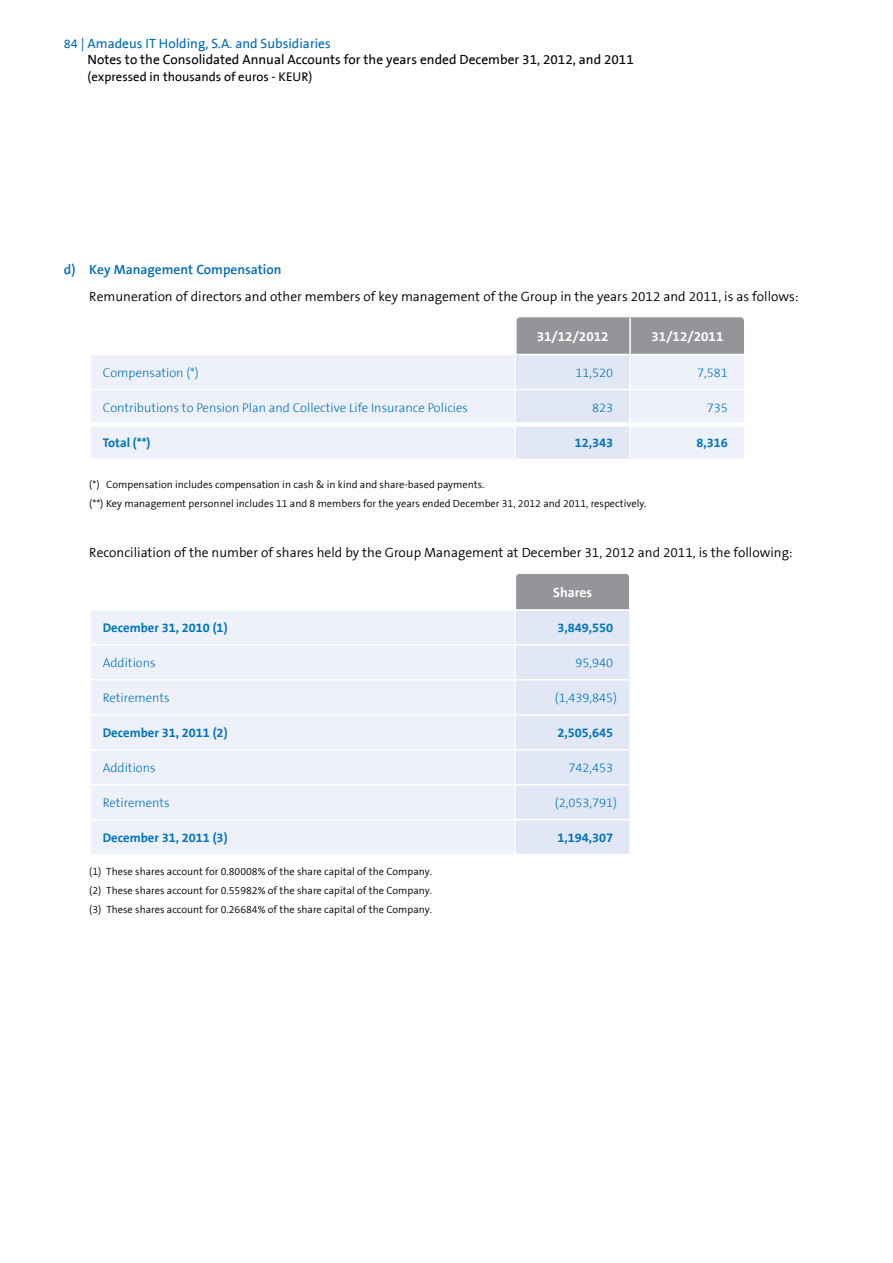
<style>
.page{position:relative;width:893px;height:1263px;background:#fff}
.page>*{position:absolute;margin:0;border:0;box-sizing:border-box;transform-origin:0 0}
.t1{font:300 13.5px "The Sans B4";color:#000}
.t2{font:13.5px/16.2px "The Sans B5 Plain";color:#000}
.t3{font:600 13.5px "The Sans B6";color:#006bb6}
.t4{font:700 13.5px "The Sans B7";color:#fff}
.t5{font:300 12.75px "The Sans B3";color:#0074bb}
.t6{font:700 12.75px "The Sans B7";color:#0074bb}
.t7{font:12.75px "The Sans B5 Plain";color:#000}
.t8{font:300 10.5px/19.2px "The Sans B4";color:#000}
.s1{font-size:12.75px;color:#006bb6}
.s2{color:#006bb6}
</style>
<div class="page">
<div style="left:91px;top:355px;width:423px;height:104px;background:#eef1f9"></div>
<svg style="left:516px;top:317px;width:228px;height:142px;background:#d1d4dd"></svg>
<hr style="left:629px;top:355px;width:2px;height:34px;background:#fff">
<hr style="left:89px;top:389px;width:426px;height:1px;background:#fff">
<hr style="left:515px;top:389px;width:115px;height:1px;background:#fff">
<hr style="left:630px;top:389px;width:116px;height:1px;background:#fff">
<hr style="left:629px;top:390px;width:2px;height:32px;background:#fff">
<hr style="left:629px;top:318px;width:2px;height:36px;background:#fff">
<div style="left:91px;top:422px;width:424px;height:5px;background:#fff"></div>
<div style="left:515px;top:422px;width:115px;height:5px;background:#fff"></div>
<hr style="left:629px;top:427px;width:2px;height:32px;background:#fff">
<div style="left:630px;top:422px;width:114px;height:5px;background:#fff"></div>
<hr style="left:515px;top:354px;width:115px;height:1px;background:#fff">
<hr style="left:630px;top:354px;width:116px;height:1px;background:#fff">
<div style="left:91px;top:611px;width:423px;height:243px;background:#eef1f9"></div>
<svg style="left:516px;top:574px;width:113px;height:280px;background:#d7dce9"></svg>
<hr style="left:89px;top:644px;width:426px;height:2px;background:#fff">
<hr style="left:89px;top:679px;width:426px;height:1px;background:#fff">
<hr style="left:89px;top:714px;width:426px;height:1px;background:#fff">
<hr style="left:89px;top:749px;width:426px;height:1px;background:#fff">
<hr style="left:89px;top:784px;width:426px;height:1px;background:#fff">
<hr style="left:89px;top:819px;width:426px;height:1px;background:#fff">
<hr style="left:515px;top:609px;width:116px;height:2px;background:#fff">
<hr style="left:515px;top:644px;width:116px;height:2px;background:#fff">
<hr style="left:515px;top:679px;width:116px;height:1px;background:#fff">
<hr style="left:515px;top:714px;width:116px;height:1px;background:#fff">
<hr style="left:515px;top:749px;width:116px;height:1px;background:#fff">
<hr style="left:515px;top:784px;width:116px;height:1px;background:#fff">
<hr style="left:515px;top:819px;width:116px;height:1px;background:#fff">
<p class="t2" style="left:88px;top:36px;width:548px;text-indent:-24px"><span class="s1">84</span> <span class="s2">| Amadeus IT Holding, S.A. and Subsidiaries<br></span>Notes to the Consolidated Annual Accounts for the years ended December 31, 2012, and 2011</p>
<p class="t7" style="left:88px;top:70px;width:226px">(expressed in thousands of euros - KEUR)</p>
<p class="t3" style="left:64px;top:262px;width:219px">d) Key Management Compensation</p>
<p class="t1" style="left:89px;top:289px;width:711px">Remuneration of directors and other members of key management of the Group in the years 2012 and 2011, is as follows:</p>
<p class="t4" style="left:537px;top:330px;width:73px">31/12/2012</p>
<p class="t4" style="left:651px;top:330px;width:73px">31/12/2011</p>
<p class="t5" style="left:103px;top:366px;width:97px">Compensation (*)</p>
<p class="t5" style="left:575px;top:366px;width:39px">11,520</p>
<p class="t5" style="left:697px;top:366px;width:32px">7,581</p>
<p class="t5" style="left:103px;top:401px;width:367px">Contributions to Pension Plan and Collective Life Insurance Policies</p>
<p class="t5" style="left:592px;top:401px;width:23px">823</p>
<p class="t5" style="left:707px;top:401px;width:23px">735</p>
<p class="t6" style="left:103px;top:436px;width:49px">Total (**)</p>
<p class="t6" style="left:575px;top:436px;width:40px">12,343</p>
<p class="t6" style="left:697px;top:436px;width:33px">8,316</p>
<p class="t8" style="left:89px;top:475px;width:559px">(*) Compensation includes compensation in cash &amp; in kind and share-based payments.<br>(**) Key management personnel includes 11 and 8 members for the years ended December 31, 2012 and 2011, respectively.</p>
<p class="t1" style="left:89px;top:546px;width:705px">Reconciliation of the number of shares held by the Group Management at December 31, 2012 and 2011, is the following:</p>
<p class="t4" style="left:553px;top:585px;width:40px">Shares</p>
<p class="t6" style="left:103px;top:621px;width:126px">December 31, 2010 (1)</p>
<p class="t6" style="left:557px;top:621px;width:57px">3,849,550</p>
<p class="t5" style="left:103px;top:656px;width:54px">Additions</p>
<p class="t5" style="left:575px;top:656px;width:39px">95,940</p>
<p class="t5" style="left:103px;top:691px;width:68px">Retirements</p>
<p class="t5" style="left:555px;top:691px;width:64px">(1,439,845)</p>
<p class="t6" style="left:103px;top:726px;width:126px">December 31, 2011 (2)</p>
<p class="t6" style="left:557px;top:726px;width:57px">2,505,645</p>
<p class="t5" style="left:103px;top:761px;width:54px">Additions</p>
<p class="t5" style="left:568px;top:761px;width:46px">742,453</p>
<p class="t5" style="left:103px;top:796px;width:68px">Retirements</p>
<p class="t5" style="left:555px;top:796px;width:64px">(2,053,791)</p>
<p class="t6" style="left:103px;top:831px;width:126px">December 31, 2011 (3)</p>
<p class="t6" style="left:557px;top:831px;width:57px">1,194,307</p>
<p class="t8" style="left:89px;top:862px;width:344px;text-align:justify">(1) These shares account for 0.80008% of the share capital of the Company. (2) These shares account for 0.55982% of the share capital of the Company. (3) These shares account for 0.26684% of the share capital of the Company.</p>
</div>
